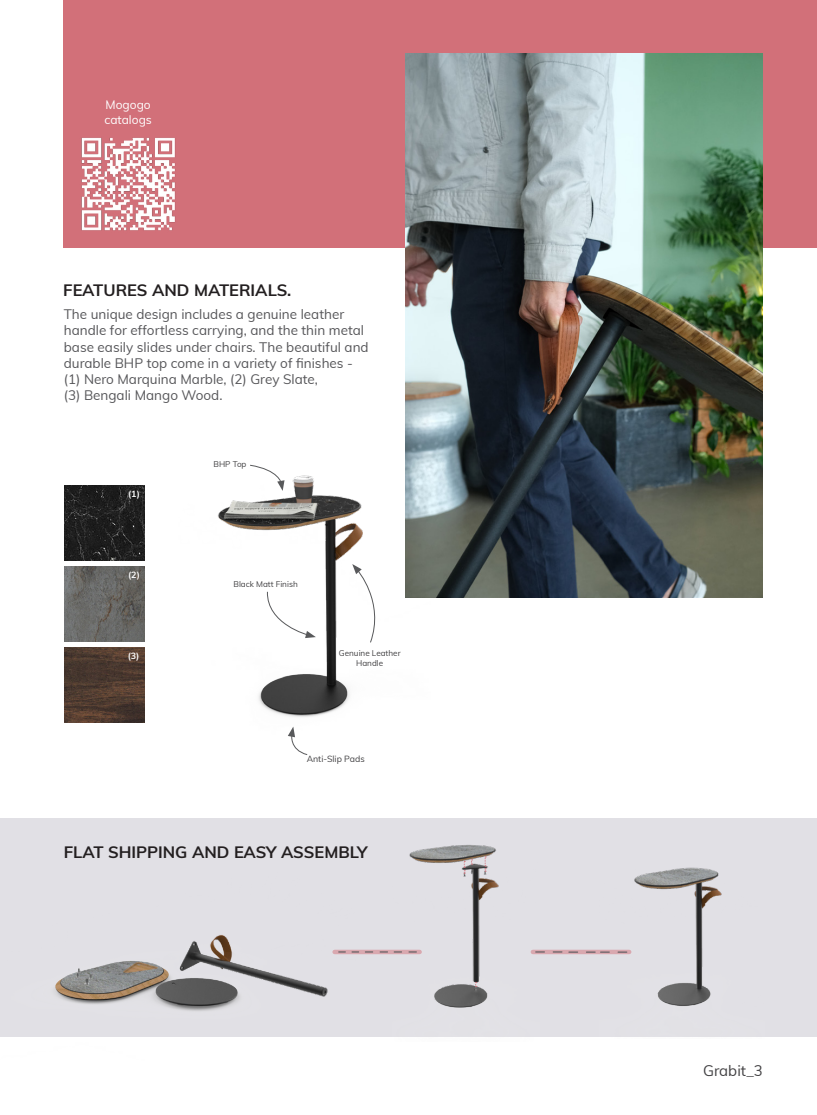
<style>
.page{position:relative;width:817px;height:1115px;background:#fff}
.page>*{position:absolute;margin:0;border:0;box-sizing:border-box;transform-origin:0 0}
.t1{font:700 16.5px "Muli";color:#231f20}
.t2{font:15px "Muli";color:#414042}
.t3{font:13.5px/16.2px "Muli";color:#565659}
.t4{font:12px/15px "Muli";color:#fff}
.t5{font:700 9px "Muli";color:#fff}
.t6{font:8.7px "Muli";color:#414042}
.t7{font:8.1px/9.8px "Muli";color:#414042;text-align:center}
</style>
<div class="page">
<img style="left:218px;top:375px;width:212px;height:342px">
<img style="left:64px;top:566px;width:80px;height:75px">
<img style="left:64px;top:485px;width:80px;height:75px">
<svg style="left:266px;top:590px;width:50px;height:48px"></svg>
<svg style="left:352px;top:564px;width:33px;height:79px"></svg>
<svg style="left:249px;top:464px;width:35px;height:26px"></svg>
<svg style="left:288px;top:726px;width:20px;height:29px"></svg>
<div style="left:64px;top:0;width:752px;height:248px;background:#d27079"></div>
<img style="left:406px;top:53px;width:356px;height:544px">
<img style="left:64px;top:647px;width:80px;height:75px">
<div style="left:0;top:818px;width:816px;height:218px;background:#e1e0e5"></div>
<img style="left:0;top:935px;width:359px;height:102px">
<img style="left:392px;top:845px;width:147px;height:192px">
<img style="left:599px;top:867px;width:165px;height:170px">
<svg style="left:334px;top:949px;width:85px;height:4px"></svg>
<svg style="left:338px;top:951px;width:20px;height:1px"></svg>
<svg style="left:394px;top:951px;width:22px;height:1px"></svg>
<svg style="left:532px;top:949px;width:97px;height:4px"></svg>
<svg style="left:568px;top:951px;width:58px;height:1px"></svg>
<svg style="left:535px;top:951px;width:27px;height:1px"></svg>
<svg style="left:365px;top:951px;width:22px;height:1px"></svg>
<svg style="left:464px;top:860px;width:1px;height:13px"></svg>
<svg style="left:484px;top:856px;width:2px;height:15px"></svg>
<img style="left:81px;top:138px;width:95px;height:93px">
<p class="t4" style="left:104px;top:96px;width:49px">Mogogo catalogs</p>
<p class="t1" style="left:63px;top:277px;width:229px">FEATURES AND MATERIALS.</p>
<p class="t3" style="left:64px;top:305px;width:306px">The unique design includes a genuine leather handle for effortless carrying, and the thin metal base easily slides under chairs. The beautiful and durable BHP top come in a variety of finishes - (1) Nero Marquina Marble, (2) Grey Slate,<br>(3) Bengali Mango Wood.</p>
<p class="t5" style="left:128px;top:487px;width:13px">(1)</p>
<p class="t5" style="left:128px;top:568px;width:13px">(2)</p>
<p class="t5" style="left:128px;top:649px;width:13px">(3)</p>
<p class="t7" style="left:213px;top:458px;width:34px">BHP Top</p>
<p class="t7" style="left:233px;top:578px;width:66px">Black Matt Finish</p>
<p class="t7" style="left:339px;top:647px;width:63px">Genuine Leather<br>Handle</p>
<p class="t6" style="left:306px;top:752px;width:59px">Anti-Slip Pads</p>
<p class="t1" style="left:64px;top:839px;width:305px">FLAT SHIPPING AND EASY ASSEMBLY</p>
<p class="t2" style="left:703px;top:1059px;width:61px">Grabit_3</p>
</div>
